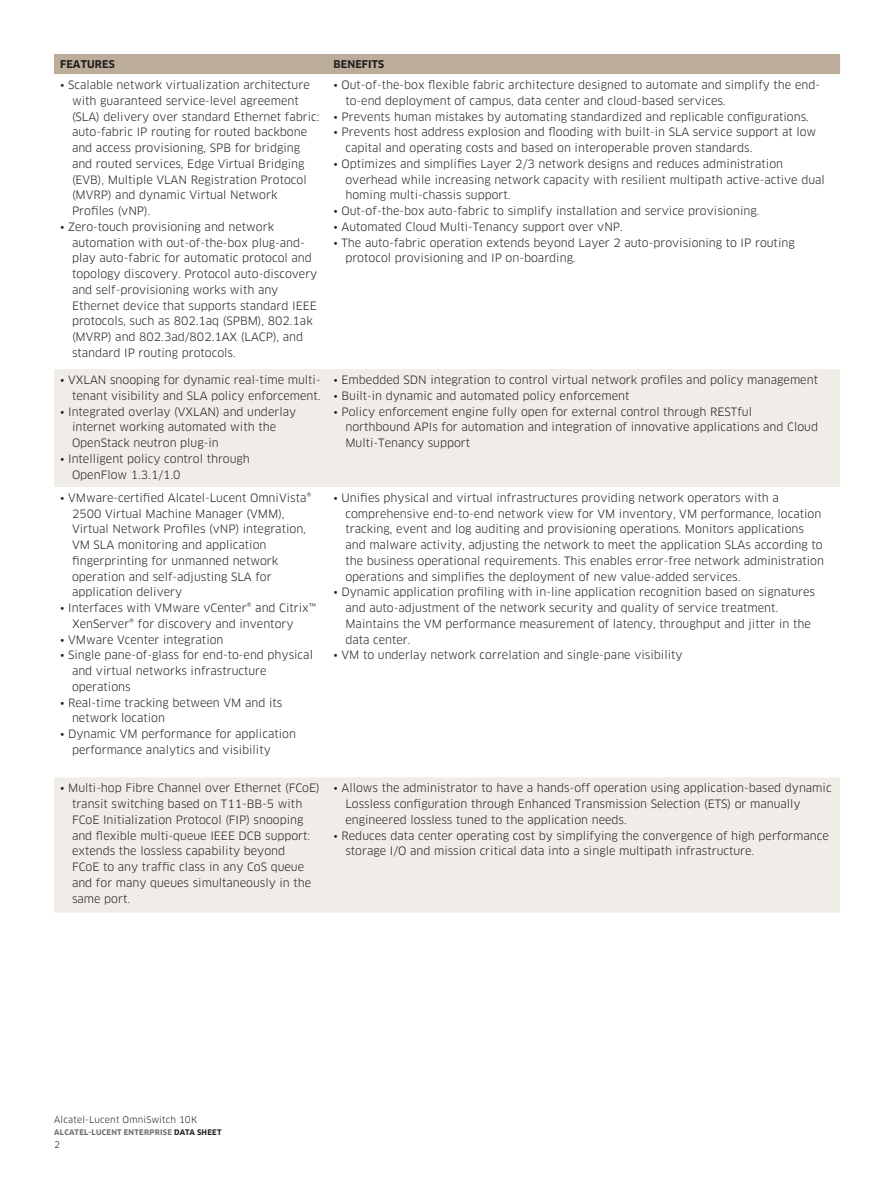
<style>
.page{position:relative;width:893px;height:1191px;background:#fff}
.page>*{position:absolute;margin:0;border:0;box-sizing:border-box;transform-origin:0 0}
.Table_text_bullet{font:11.25px/15.8px "Clan OT";color:#231f20}
.Table_head{font:700 10.5px "Clan OT";letter-spacing:.01em;color:#231f20}
.Footer_-_title___pag{font:9px "Clan OT";letter-spacing:.02em;color:#231f20}
.t1{font:700 7.5px "Clan OT";letter-spacing:.035em;color:#6c6d70}
.s1{color:#231f20}
</style>
<div class="page">
<div style="left:54px;top:54px;width:786px;height:20px;background:#bcac9a"></div>
<div style="left:54px;top:369px;width:786px;height:118px;background:#f0ece7"></div>
<div style="left:54px;top:777px;width:786px;height:135px;background:#f0ece7"></div>
<p class="Table_head" style="left:60px;top:58px;width:56px">FEATURES</p>
<p class="Table_head" style="left:333px;top:58px;width:52px">BENEFITS</p>
<p class="Table_text_bullet" style="left:72px;top:77px;width:249px;text-indent:-12px">• Scalable network virtualization architecture with guaranteed service-level agreement (SLA) delivery over standard Ethernet fabric: auto-fabric IP routing for routed backbone and access provisioning, SPB for bridging and routed services, Edge Virtual Bridging (EVB), Multiple VLAN Registration Protocol (MVRP) and dynamic Virtual Network Profiles (vNP).</p>
<p class="Table_text_bullet" style="left:72px;top:219px;width:247px;text-indent:-12px">• Zero-touch provisioning and network automation with out-of-the-box plug-and&shy;play auto-fabric for automatic protocol and topology discovery. Protocol auto-discovery and self-provisioning works with any Ethernet device that supports standard IEEE protocols, such as 802.1aq (SPBM), 802.1ak (MVRP) and 802.3ad/802.1AX (LACP), and standard IP routing protocols.</p>
<p class="Table_text_bullet" style="left:345px;top:77px;width:476px;text-indent:-12px">• Out-of-the-box flexible fabric architecture designed to automate and simplify the end&shy;to-end deployment of campus, data center and cloud-based services.</p>
<p class="Table_text_bullet" style="left:333px;top:109px;width:477px">• Prevents human mistakes by automating standardized and replicable configurations.</p>
<p class="Table_text_bullet" style="left:345px;top:124px;width:472px;text-indent:-12px">• Prevents host address explosion and flooding with built-in SLA service support at low capital and operating costs and based on interoperable proven standards.</p>
<p class="Table_text_bullet" style="left:345px;top:156px;width:481px;text-indent:-12px">• Optimizes and simplifies Layer 2/3 network designs and reduces administration overhead while increasing network capacity with resilient multipath active-active dual homing multi-chassis support.</p>
<p class="Table_text_bullet" style="left:333px;top:203px;width:428px">• Out-of-the-box auto-fabric to simplify installation and service provisioning.</p>
<p class="Table_text_bullet" style="left:333px;top:219px;width:291px">• Automated Cloud Multi-Tenancy support over vNP.</p>
<p class="Table_text_bullet" style="left:345px;top:235px;width:451px;text-indent:-12px">• The auto-fabric operation extends beyond Layer 2 auto-provisioning to IP routing protocol provisioning and IP on-boarding.</p>
<p class="Table_text_bullet" style="left:60px;top:372px;width:262px;text-align:right">• VXLAN snooping for dynamic real-time multi&shy;tenant visibility and SLA policy enforcement.</p>
<p class="Table_text_bullet" style="left:72px;top:403px;width:226px;text-indent:-12px">• Integrated overlay (VXLAN) and underlay internet working automated with the<br>OpenStack neutron plug-in</p>
<p class="Table_text_bullet" style="left:72px;top:451px;width:179px;text-indent:-12px">• Intelligent policy control through<br>OpenFlow 1.3.1/1.0</p>
<p class="Table_text_bullet" style="left:72px;top:490px;width:241px;text-indent:-12px">• VMware-certified Alcatel-Lucent OmniVista® 2500 Virtual Machine Manager (VMM), Virtual Network Profiles (vNP) integration, VM SLA monitoring and application fingerprinting for unmanned network operation and self-adjusting SLA for application delivery</p>
<p class="Table_text_bullet" style="left:72px;top:600px;width:246px;text-indent:-12px">• Interfaces with VMware vCenter® and Citrix™<br>XenServer® for discovery and inventory</p>
<p class="Table_text_bullet" style="left:60px;top:631px;width:165px">• VMware Vcenter integration</p>
<p class="Table_text_bullet" style="left:72px;top:647px;width:242px;text-indent:-12px">• Single pane-of-glass for end-to-end physical and virtual networks infrastructure operations</p>
<p class="Table_text_bullet" style="left:72px;top:694px;width:212px;text-indent:-12px">• Real-time tracking between VM and its network location</p>
<p class="Table_text_bullet" style="left:72px;top:726px;width:226px;text-indent:-12px">• Dynamic VM performance for application performance analytics and visibility</p>
<p class="Table_text_bullet" style="left:333px;top:372px;width:486px">• Embedded SDN integration to control virtual network profiles and policy management</p>
<p class="Table_text_bullet" style="left:333px;top:388px;width:298px">• Built-in dynamic and automated policy enforcement</p>
<p class="Table_text_bullet" style="left:345px;top:403px;width:474px;text-indent:-12px">• Policy enforcement engine fully open for external control through RESTful northbound APIs for automation and integration of innovative applications and Cloud<br>Multi-Tenancy support</p>
<p class="Table_text_bullet" style="left:345px;top:490px;width:480px;text-indent:-12px">• Unifies physical and virtual infrastructures providing network operators with a comprehensive end-to-end network view for VM inventory, VM performance, location tracking, event and log auditing and provisioning operations. Monitors applications and malware activity, adjusting the network to meet the application SLAs according to the business operational requirements. This enables error-free network administration operations and simplifies the deployment of new value-added services.</p>
<p class="Table_text_bullet" style="left:345px;top:584px;width:471px;text-indent:-12px">• Dynamic application profiling with in-line application recognition based on signatures and auto-adjustment of the network security and quality of service treatment.<br>Maintains the VM performance measurement of latency, throughput and jitter in the data center.</p>
<p class="Table_text_bullet" style="left:333px;top:647px;width:351px">• VM to underlay network correlation and single-pane visibility</p>
<p class="Table_text_bullet" style="left:72px;top:780px;width:249px;text-indent:-12px">• Multi-hop Fibre Channel over Ethernet (FCoE) transit switching based on T11-BB-5 with FCoE Initialization Protocol (FIP) snooping and flexible multi-queue IEEE DCB support: extends the lossless capability beyond<br>FCoE to any traffic class in any CoS queue and for many queues simultaneously in the same port.</p>
<p class="Table_text_bullet" style="left:345px;top:780px;width:488px;text-indent:-12px">• Allows the administrator to have a hands-off operation using application-based dynamic<br>Lossless configuration through Enhanced Transmission Selection (ETS) or manually engineered lossless tuned to the application needs.</p>
<p class="Table_text_bullet" style="left:345px;top:827px;width:485px;text-indent:-12px">• Reduces data center operating cost by simplifying the convergence of high performance storage I/O and mission critical data into a single multipath infrastructure.</p>
<p class="Footer_-_title___pag" style="left:54px;top:1114px;width:145px">Alcatel-Lucent OmniSwitch 10K</p>
<p class="t1" style="left:54px;top:1127px;width:169px">ALCATEL-LUCENT ENTERPRISE <span class="s1">DATA SHEET</span></p>
<p class="Footer_-_title___pag" style="left:54px;top:1139px;width:7px">2</p>
</div>
